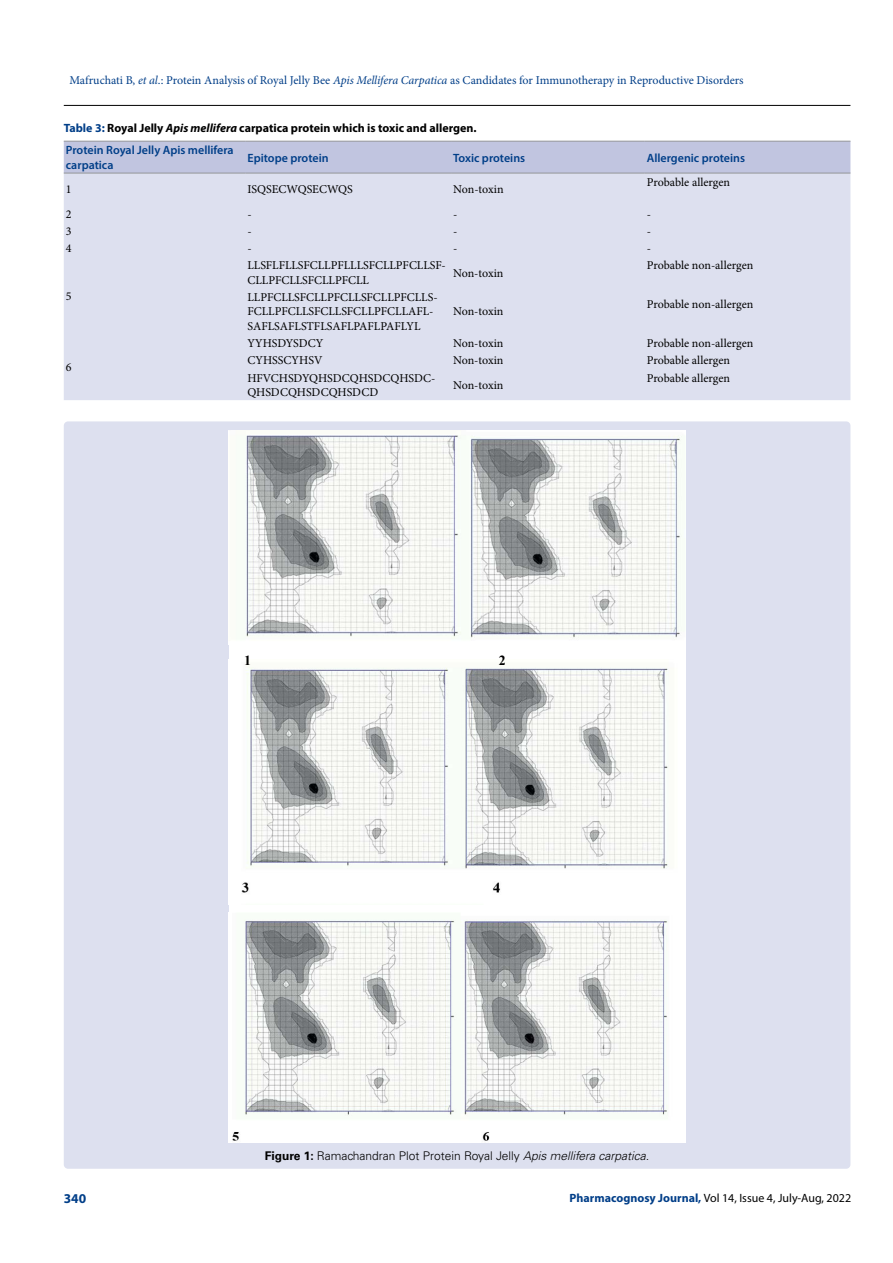
<style>
.page{position:relative;width:893px;height:1263px;background:#fff}
.page>*{position:absolute;margin:0;border:0;box-sizing:border-box;transform-origin:0 0}
.t1{font:700 13.95px "Times New Roman";color:#000}
.t2{font:700 13.5px "Myriad Pro";color:#003e88}
.t3{font:12px/14.4px "Minion Pro";color:#000}
.t4{font:12px "Minion Pro";letter-spacing:-.005em;color:#003e88}
.t5{font:600 12px/14.4px "Myriad Pro";color:#003e88}
.t6{font:700 12px "Myriad Pro";color:#000}
.t7{font:300 12px "Univers LT Std";color:#000}
.t8{font:12px "Myriad Pro";color:#000}
.s1{font-style:italic}
.s2{color:#003e88}
.s3{font-weight:700}
.s4{font-weight:700;color:#003e88}
</style>
<div class="page">
<hr style="left:64px;top:105px;width:786px;height:1px;background:#000">
<div style="left:64px;top:142px;width:786px;height:31px;background:#c1c5e0"></div>
<div style="left:64px;top:174px;width:786px;height:226px;background:#dde0ef"></div>
<hr style="left:64px;top:141px;width:181px;height:1px;background:#939598">
<hr style="left:245px;top:141px;width:206px;height:1px;background:#939598">
<hr style="left:451px;top:141px;width:194px;height:1px;background:#939598">
<hr style="left:645px;top:141px;width:205px;height:1px;background:#939598">
<hr style="left:64px;top:173px;width:181px;height:1px;background:#939598">
<hr style="left:245px;top:173px;width:206px;height:1px;background:#939598">
<hr style="left:451px;top:173px;width:194px;height:1px;background:#939598">
<hr style="left:645px;top:173px;width:205px;height:1px;background:#939598">
<div style="left:64px;top:421px;width:786px;height:748px;background:#dde0ef;border-radius:4px"></div>
<div style="left:229px;top:430px;width:456px;height:713px;background:#fff"></div>
<img style="left:241px;top:667px;width:427px;height:226px">
<img style="left:232px;top:919px;width:436px;height:222px">
<img style="left:246px;top:435px;width:436px;height:204px">
<p class="t4" style="left:69px;top:72px;width:676px">Mafruchati B, <span class="s1">et al</span>.: Protein Analysis of Royal Jelly Bee <span class="s1">Apis Mellifera Carpatica</span> as Candidates for Immunotherapy in Reproductive Disorders</p>
<p class="t6" style="left:64px;top:120px;width:415px"><span class="s2">Table 3:</span> Royal Jelly <span class="s1">Apis mellifera</span> carpatica protein which is toxic and allergen.</p>
<p class="t5" style="left:66px;top:143px;width:169px">Protein Royal Jelly Apis mellifera carpatica</p>
<p class="t5" style="left:247px;top:150px;width:83px">Epitope protein</p>
<p class="t5" style="left:453px;top:150px;width:74px">Toxic proteins</p>
<p class="t5" style="left:647px;top:150px;width:100px">Allergenic proteins</p>
<p class="t3" style="left:66px;top:182px;width:7px">1</p>
<p class="t3" style="left:247px;top:182px;width:107px">ISQSECWQSECWQS</p>
<p class="t3" style="left:453px;top:182px;width:52px">Non-toxin</p>
<p class="t3" style="left:647px;top:175px;width:85px">Probable allergen</p>
<p class="t3" style="left:66px;top:207px;width:7px">2</p>
<p class="t3" style="left:247px;top:207px;width:6px">-</p>
<p class="t3" style="left:453px;top:207px;width:6px">-</p>
<p class="t3" style="left:647px;top:207px;width:6px">-</p>
<p class="t3" style="left:66px;top:224px;width:7px">3</p>
<p class="t3" style="left:247px;top:224px;width:6px">-</p>
<p class="t3" style="left:453px;top:224px;width:6px">-</p>
<p class="t3" style="left:647px;top:224px;width:6px">-</p>
<p class="t3" style="left:66px;top:241px;width:7px">4</p>
<p class="t3" style="left:247px;top:241px;width:6px">-</p>
<p class="t3" style="left:453px;top:241px;width:6px">-</p>
<p class="t3" style="left:647px;top:241px;width:6px">-</p>
<p class="t3" style="left:66px;top:289px;width:7px">5</p>
<p class="t3" style="left:647px;top:258px;width:108px">Probable non-allergen</p>
<p class="t3" style="left:247px;top:258px;width:200px">LLSFLFLLSFCLLPFLLLSFCLLPFCLLSF-<br>CLLPFCLLSFCLLPFCLL</p>
<p class="t3" style="left:453px;top:266px;width:52px">Non-toxin</p>
<p class="t3" style="left:247px;top:290px;width:192px">LLPFCLLSFCLLPFCLLSFCLLPFCLLS-<br>FCLLPFCLLSFCLLSFCLLPFCLLAFL-<br>SAFLSAFLSTFLSAFLPAFLPAFLYL</p>
<p class="t3" style="left:647px;top:297px;width:108px">Probable non-allergen</p>
<p class="t3" style="left:453px;top:304px;width:52px">Non-toxin</p>
<p class="t3" style="left:66px;top:360px;width:7px">6</p>
<p class="t3" style="left:247px;top:336px;width:77px">YYHSDYSDCY</p>
<p class="t3" style="left:453px;top:336px;width:52px">Non-toxin</p>
<p class="t3" style="left:647px;top:336px;width:108px">Probable non-allergen</p>
<p class="t3" style="left:247px;top:353px;width:77px">CYHSSCYHSV</p>
<p class="t3" style="left:453px;top:353px;width:52px">Non-toxin</p>
<p class="t3" style="left:647px;top:353px;width:85px">Probable allergen</p>
<p class="t3" style="left:247px;top:370px;width:189px">HFVCHSDYQHSDCQHSDCQHSDC-<br>QHSDCQHSDCQHSDCD</p>
<p class="t3" style="left:453px;top:378px;width:52px">Non-toxin</p>
<p class="t3" style="left:647px;top:370px;width:85px">Probable allergen</p>
<p class="t1" style="left:244px;top:650px;width:8px">1</p>
<p class="t1" style="left:499px;top:650px;width:8px">2</p>
<p class="t7" style="left:265px;top:1148px;width:386px"><span class="s3">Figure 1:</span> Ramachandran Plot Protein Royal Jelly <span class="s1">Apis mellifera carpatica.</span></p>
<p class="t2" style="left:64px;top:1189px;width:24px">340</p>
<p class="t8" style="left:570px;top:1190px;width:283px"><span class="s4">Pharmacognosy Journal,</span> Vol 14, Issue 4, July-Aug, 2022</p>
</div>
